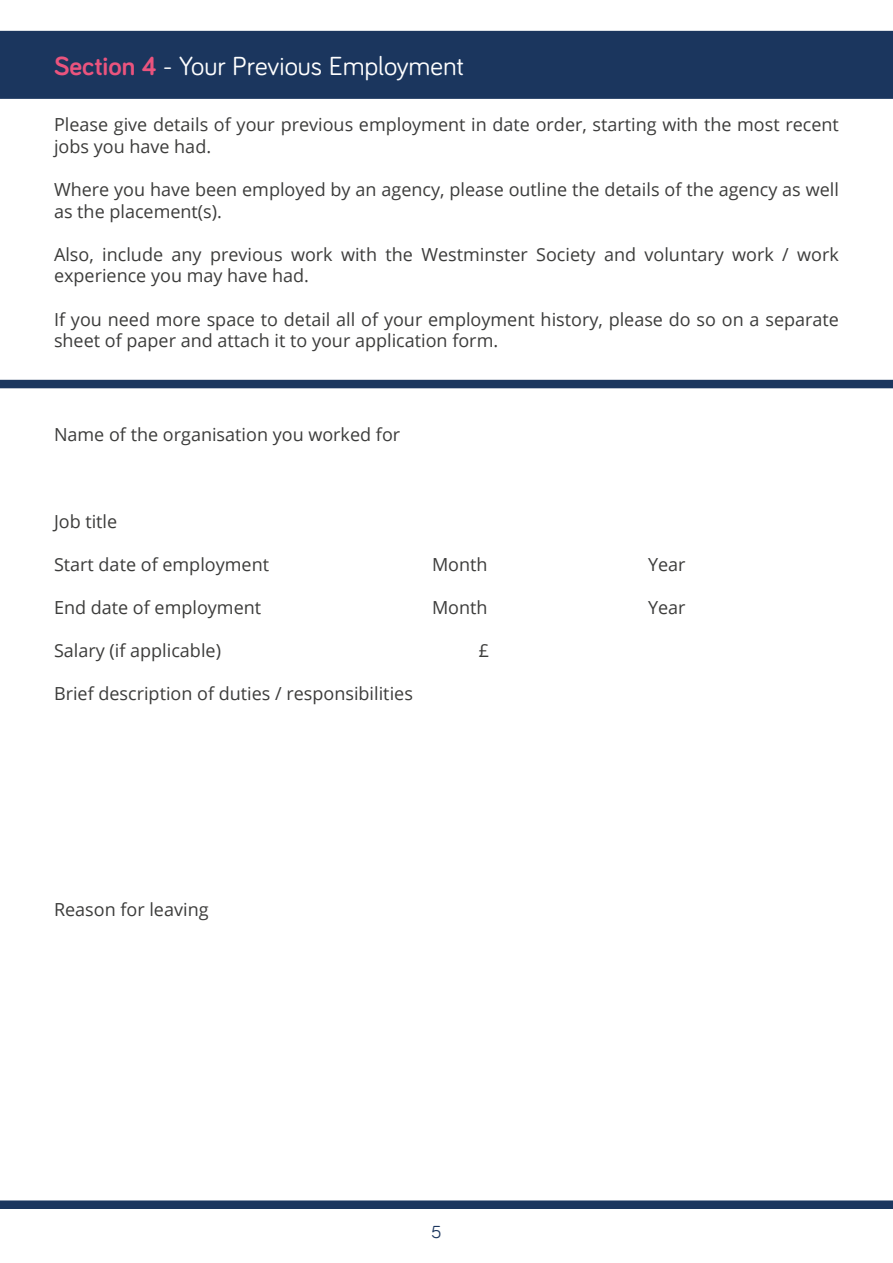
<style>
.page{position:relative;width:893px;height:1263px;background:#fff}
.page>*{position:absolute;margin:0;border:0;box-sizing:border-box;transform-origin:0 0}
.t1{font:27px "Bariol";color:#fff}
.t2{font:18px/21.6px "Open Sans";color:#3c3c3b}
.t3{font:18px "Bariol";color:#1b365e}
.s1{font-weight:700;color:#ea547e}
</style>
<div class="page">
<div style="left:1px;top:32px;width:891px;height:66px;background:#1b365e"></div>
<div style="left:0;top:31px;width:893px;height:68px;border:2px solid #1b365e"></div>
<div style="left:1px;top:381px;width:891px;height:7px;background:#1b365e"></div>
<div style="left:0;top:380px;width:893px;height:8px;border:2px solid #1b365e"></div>
<div style="left:1px;top:1201px;width:891px;height:7px;background:#1b365e"></div>
<div style="left:0;top:1200px;width:893px;height:9px;border:2px solid #1b365e"></div>
<h1 class="t1" style="left:54px;top:47px;width:412px"><span class="s1">Section 4</span> - Your Previous Employment</h1>
<p class="t2" style="left:54px;top:113px;width:786px">Please give details of your previous employment in date order, starting with the most recent jobs you have had.</p>
<p class="t2" style="left:54px;top:178px;width:786px">Where you have been employed by an agency, please outline the details of the agency as well as the placement(s).</p>
<p class="t2" style="left:54px;top:243px;width:786px">Also, include any previous work with the Westminster Society and voluntary work / work experience you may have had.</p>
<p class="t2" style="left:54px;top:308px;width:786px">If you need more space to detail all of your employment history, please do so on a separate sheet of paper and attach it to your application form.</p>
<p class="t2" style="left:54px;top:423px;width:348px">Name of the organisation you worked for</p>
<p class="t2" style="left:54px;top:510px;width:65px">Job title</p>
<p class="t2" style="left:54px;top:553px;width:217px">Start date of employment</p>
<p class="t2" style="left:432px;top:553px;width:57px">Month</p>
<p class="t2" style="left:648px;top:553px;width:39px">Year</p>
<p class="t2" style="left:54px;top:596px;width:209px">End date of employment</p>
<p class="t2" style="left:432px;top:596px;width:57px">Month</p>
<p class="t2" style="left:648px;top:596px;width:39px">Year</p>
<p class="t2" style="left:54px;top:639px;width:168px">Salary (if applicable)</p>
<p class="t2" style="left:479px;top:639px;width:12px">£</p>
<p class="t2" style="left:54px;top:683px;width:360px">Brief description of duties / responsibilities</p>
<p class="t2" style="left:54px;top:899px;width:156px">Reason for leaving</p>
<p class="t3" style="left:432px;top:1220px;width:11px">5</p>
</div>
